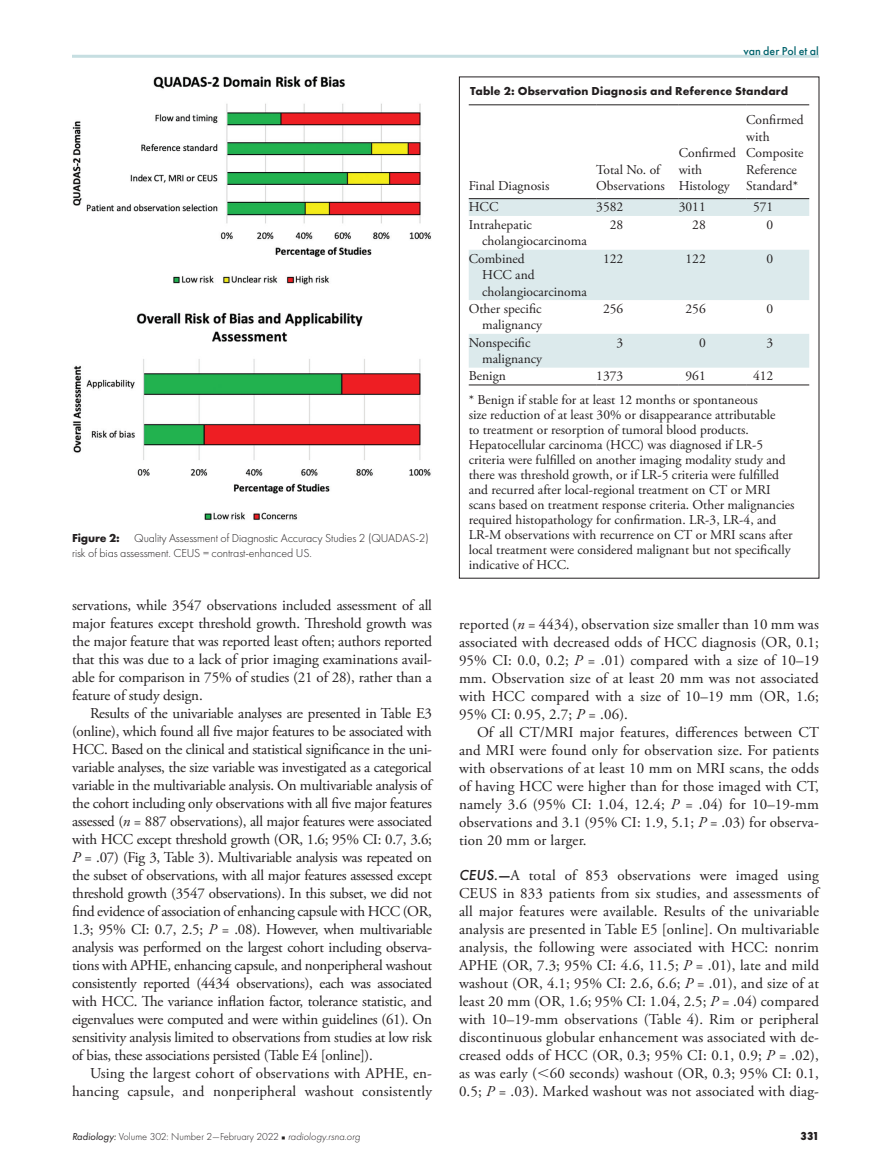
<style>
.page{position:relative;width:891px;height:1175px;background:#fff}
.page>*{position:absolute;margin:0;border:0;box-sizing:border-box;transform-origin:0 0}
.Para_Text{font:15px/18px "Adobe Garamond Pro";letter-spacing:.01em;color:#231f20;text-align:justify}
.Table_Footnote{font:13.5px/15px "Adobe Garamond Pro";color:#231f20}
.Table_Body{font:13.5px/16.5px "Adobe Garamond Pro";color:#231f20}
.Table_Col_Head{font:13.5px/16.5px "Adobe Garamond Pro";color:#231f20}
.Figure_Legend{font:300 12px/15px "Futura PT";letter-spacing:-.01em;color:#231f20}
.Table_Title{font:700 12px "Futura PT";letter-spacing:.01em;color:#231f20}
.t1{font:500 12px "Futura PT";color:#00636d}
.t2{font:800 12px "Futura PT Cond";color:#231f20}
.t3{font:300 10.5px "Futura PT";color:#231f20}
.s1{font-weight:700}
.s2{font-style:italic}
.s3{font-family:"Futura PT";font-weight:500;font-style:italic}
.s4{font-family:"Universal Greekwith Math Pi"}
.s5{font-weight:400;font-style:italic}
.s6{font-family:"Universal Newswith Comm Pi";font-weight:400;font-size:6px}
</style>
<div class="page">
<hr style="left:72px;top:55px;width:747px;height:3px;background:#c6dee1">
<img style="left:72px;top:76px;width:359px;height:444px">
<svg style="left:469px;top:199px;width:340px;height:169px;fill:#dceaec"></svg>
<hr style="left:469px;top:104px;width:127px;height:1px;background:#231f20">
<hr style="left:596px;top:104px;width:83px;height:1px;background:#231f20">
<hr style="left:679px;top:104px;width:67px;height:1px;background:#231f20">
<hr style="left:746px;top:104px;width:63px;height:1px;background:#231f20">
<hr style="left:469px;top:198px;width:127px;height:1px;background:#231f20">
<hr style="left:596px;top:198px;width:83px;height:1px;background:#231f20">
<hr style="left:679px;top:198px;width:67px;height:1px;background:#231f20">
<hr style="left:746px;top:198px;width:63px;height:1px;background:#231f20">
<hr style="left:469px;top:384px;width:127px;height:1px;background:#231f20">
<hr style="left:596px;top:384px;width:83px;height:1px;background:#231f20">
<hr style="left:679px;top:384px;width:67px;height:1px;background:#231f20">
<hr style="left:746px;top:384px;width:63px;height:1px;background:#231f20">
<p class="t1" style="left:743px;top:44px;width:77px">van der Pol et al</p>
<p class="Table_Title" style="left:470px;top:84px;width:320px">Table 2: Observation Diagnosis and Reference Standard</p>
<p class="Figure_Legend" style="left:72px;top:530px;width:358px"><span class="s1">Figure 2:</span> Quality Assessment of Diagnostic Accuracy Studies 2 (QUADAS-2) risk of bias assessment. CEUS = contrast-enhanced US.</p>
<h3 class="Para_Text" style="left:72px;top:596px;width:362px">servations, while 3547 observations included assessment of all major features except threshold growth. Threshold growth was the major feature that was reported least often; authors reported that this was due to a lack of prior imaging examinations avail&shy;able for comparison in 75% of studies (21 of 28), rather than a feature of study design.</h3>
<p class="Para_Text" style="left:72px;top:704px;width:362px;text-indent:18px">Results of the univariable analyses are presented in Table E3 (online), which found all five major features to be associated with HCC. Based on the clinical and statistical significance in the uni&shy;variable analyses, the size variable was investigated as a categorical variable in the multivariable analysis. On multivariable analysis of the cohort including only observations with all five major features assessed (<span class="s2">n</span> = 887 observations), all major features were associated with HCC except threshold growth (OR, 1.6; 95% CI: 0.7, 3.6; <span class="s2">P</span> = .07) (Fig 3, Table 3). Multivariable analysis was repeated on the subset of observations, with all major features assessed except threshold growth (3547 observations). In this subset, we did not find evidence of association of enhancing capsule with HCC (OR, 1.3; 95% CI: 0.7, 2.5; <span class="s2">P</span> = .08). However, when multivariable analysis was performed on the largest cohort including observa&shy;tions with APHE, enhancing capsule, and nonperipheral washout consistently reported (4434 observations), each was associated with HCC. The variance inflation factor, tolerance statistic, and eigenvalues were computed and were within guidelines (61). On sensitivity analysis limited to observations from studies at low risk of bias, these associations persisted (Table E4 [online]).</p>
<p class="Para_Text" style="left:72px;top:1064px;width:362px;text-align:right">Using the largest cohort of observations with APHE, en&shy;hancing capsule, and nonperipheral washout consistently</p>
<p class="Table_Col_Head" style="left:469px;top:178px;width:82px">Final Diagnosis</p>
<p class="Table_Col_Head" style="left:596px;top:162px;width:70px">Total No. of<br>Observations</p>
<p class="Table_Col_Head" style="left:679px;top:145px;width:59px">Confirmed with<br>Histology</p>
<p class="Table_Col_Head" style="left:746px;top:112px;width:59px">Confirmed with<br>Composite<br>Reference<br>Standard*</p>
<p class="Table_Body" style="left:469px;top:199px;width:31px">HCC</p>
<p class="Table_Body" style="left:596px;top:199px;width:28px">3582</p>
<p class="Table_Body" style="left:679px;top:199px;width:28px">3011</p>
<p class="Table_Body" style="left:753px;top:199px;width:22px">571</p>
<p class="Table_Body" style="left:482px;top:217px;width:106px;text-indent:-14px">Intrahepatic cholangiocarcinoma</p>
<p class="Table_Body" style="left:610px;top:217px;width:15px">28</p>
<p class="Table_Body" style="left:692px;top:217px;width:15px">28</p>
<p class="Table_Body" style="left:766px;top:217px;width:8px">0</p>
<p class="Table_Body" style="left:482px;top:250px;width:106px;text-indent:-14px">Combined<br>HCC and cholangiocarcinoma</p>
<p class="Table_Body" style="left:603px;top:250px;width:22px">122</p>
<p class="Table_Body" style="left:686px;top:250px;width:22px">122</p>
<p class="Table_Body" style="left:766px;top:250px;width:8px">0</p>
<p class="Table_Body" style="left:469px;top:301px;width:75px;text-align:right">Other specific malignancy</p>
<p class="Table_Body" style="left:603px;top:301px;width:22px">256</p>
<p class="Table_Body" style="left:686px;top:301px;width:22px">256</p>
<p class="Table_Body" style="left:766px;top:301px;width:8px">0</p>
<p class="Table_Body" style="left:482px;top:334px;width:61px;text-indent:-14px">Nonspecific malignancy</p>
<p class="Table_Body" style="left:616px;top:334px;width:8px">3</p>
<p class="Table_Body" style="left:699px;top:334px;width:8px">0</p>
<p class="Table_Body" style="left:766px;top:334px;width:8px">3</p>
<p class="Table_Body" style="left:469px;top:368px;width:39px">Benign</p>
<p class="Table_Body" style="left:596px;top:368px;width:28px">1373</p>
<p class="Table_Body" style="left:686px;top:368px;width:22px">961</p>
<p class="Table_Body" style="left:753px;top:368px;width:22px">412</p>
<p class="Table_Footnote" style="left:469px;top:392px;width:327px">* Benign if stable for at least 12 months or spontaneous<br>size reduction of at least 30% or disappearance attributable<br>to treatment or resorption of tumoral blood products.<br>Hepatocellular carcinoma (HCC) was diagnosed if LR-5 criteria were fulfilled on another imaging modality study and there was threshold growth, or if LR-5 criteria were fulfilled and recurred after local-regional treatment on CT or MRI scans based on treatment response criteria. Other malignancies required histopathology for confirmation. LR-3, LR-4, and LR-M observations with recurrence on CT or MRI scans after local treatment were considered malignant but not specifically indicative of HCC.</p>
<p class="Para_Text" style="left:459px;top:615px;width:362px">reported (<span class="s2">n</span> = 4434), observation size smaller than 10 mm was associated with decreased odds of HCC diagnosis (OR, 0.1; 95% CI: 0.0, 0.2; <span class="s2">P</span> = .01) compared with a size of 10–19 mm. Observation size of at least 20 mm was not associated with HCC compared with a size of 10–19 mm (OR, 1.6; 95% CI: 0.95, 2.7; <span class="s2">P</span> = .06).</p>
<p class="Para_Text" style="left:459px;top:723px;width:362px;text-indent:18px">Of all CT/MRI major features, differences between CT and MRI were found only for observation size. For patients with observations of at least 10 mm on MRI scans, the odds of having HCC were higher than for those imaged with CT, namely 3.6 (95% CI: 1.04, 12.4; <span class="s2">P</span> = .04) for 10–19-mm observations and 3.1 (95% CI: 1.9, 5.1; <span class="s2">P</span> = .03) for observa&shy;tion 20 mm or larger.</p>
<h3 class="Para_Text" style="left:459px;top:866px;width:362px"><span class="s3">CEUS.—</span>A total of 853 observations were imaged using CEUS in 833 patients from six studies, and assessments of all major features were available. Results of the univariable analysis are presented in Table E5 [online]. On multivariable analysis, the following were associated with HCC: nonrim APHE (OR, 7.3; 95% CI: 4.6, 11.5; <span class="s2">P</span> = .01), late and mild washout (OR, 4.1; 95% CI: 2.6, 6.6; <span class="s2">P</span> = .01), and size of at least 20 mm (OR, 1.6; 95% CI: 1.04, 2.5; <span class="s2">P</span> = .04) compared with 10–19-mm observations (Table 4). Rim or peripheral discontinuous globular enhancement was associated with de&shy;creased odds of HCC (OR, 0.3; 95% CI: 0.1, 0.9; <span class="s2">P</span> = .02), as was early (<span class="s4">,</span>60 seconds) washout (OR, 0.3; 95% CI: 0.1, 0.5; <span class="s2">P</span> = .03). Marked washout was not associated with diag-</h3>
<p class="t3" style="left:72px;top:1131px;width:290px"><span class="s5">Radiology:</span> Volume 302: Number 2—February 2022 <span class="s6">n</span> <span class="s2">radiology.rsna.org</span></p>
<p class="t2" style="left:801px;top:1129px;width:20px">331</p>
</div>
